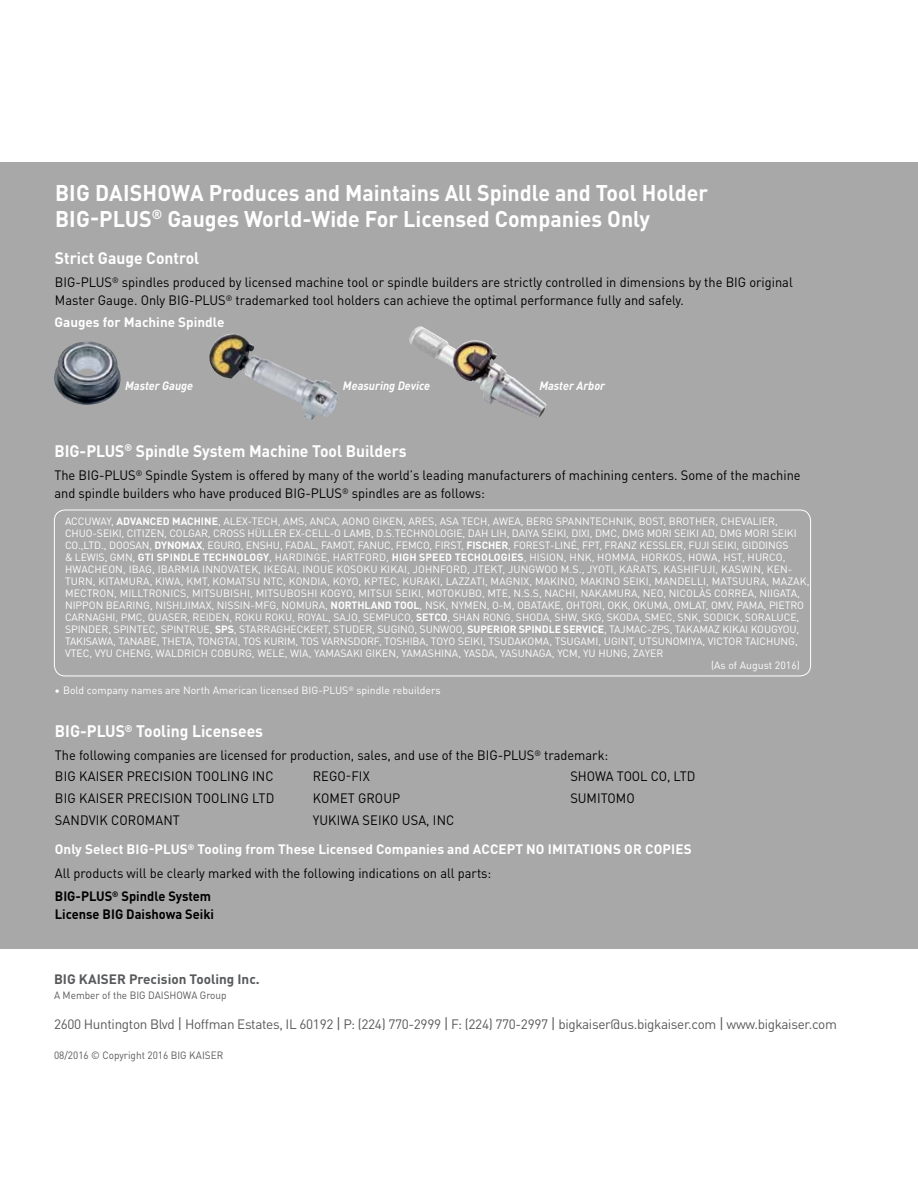
<style>
.page{position:relative;width:918px;height:1188px;background:#fff}
.page>*{position:absolute;margin:0;border:0;box-sizing:border-box;transform-origin:0 0}
.t1{font:700 22.5px/25.5px "DINOT";color:#fff;scale:.95 1}
.t2{font:700 16.5px "DINOT";color:#fff;scale:.95 1}
.t3{font:13.5px/21.6px "DINOT";color:#000;scale:.95 1}
.t4{font:700 13.5px/23.4px "DINOT";color:#fff}
.t5{font:13.5px "DINOT";letter-spacing:-.025em;color:#58595b}
.t6{font:700 13.5px "DINOT";color:#58595b}
.t7{font:700 13.5px "DINOT";color:#000;scale:.95 1}
.t8{font:italic 700 12px "DINOT";color:#fff;scale:.95 1}
.t9{font:10.5px "DINOT";color:#fff}
.t10{font:10.5px "DINOT";color:#58595b;scale:.95 1}
.s1{font-weight:700}
.s2{font-weight:400;color:#000}
.s3{color:#000}
.s4{font-size:15px}
</style>
<div class="page">
<div style="left:0;top:162px;width:918px;height:786px;background:#a9a8a9"></div>
<img style="left:409px;top:326px;width:137px;height:92px">
<img style="left:209px;top:334px;width:130px;height:86px">
<img style="left:54px;top:341px;width:67px;height:64px">
<div style="left:54px;top:510px;width:757px;height:166px;border:1px solid #fff;border-radius:11px"></div>
<h1 class="t1" style="left:55px;top:179px;width:689px">BIG DAISHOWA Produces and Maintains All Spindle and Tool Holder<br>BIG-PLUS<sup>®</sup> Gauges World-Wide For Licensed Companies Only</h1>
<h2 class="t2" style="left:55px;top:245px;width:154px">Strict Gauge Control</h2>
<p class="t3" style="left:55px;top:273px;width:778px;line-height:18px">BIG-PLUS<sup>®</sup> spindles produced by licensed machine tool or spindle builders are strictly controlled in dimensions by the BIG original<br>Master Gauge. Only BIG-PLUS<sup>®</sup> trademarked tool holders can achieve the optimal performance fully and safely.</p>
<p class="t4" style="left:54px;top:310px;width:172px">Gauges for Machine Spindle</p>
<p class="t8" style="left:125px;top:376px;width:73px">Master Gauge</p>
<p class="t8" style="left:343px;top:376px;width:93px">Measuring Device</p>
<p class="t8" style="left:539px;top:376px;width:71px">Master Arbor</p>
<h2 class="t2" style="left:54px;top:438px;width:372px">BIG-PLUS<sup>®</sup> Spindle System Machine Tool Builders</h2>
<p class="t3" style="left:54px;top:465px;width:787px;line-height:18px">The BIG-PLUS<sup>®</sup> Spindle System is offered by many of the world’s leading manufacturers of machining centers. Some of the machine and spindle builders who have produced BIG-PLUS<sup>®</sup> spindles are as follows:</p>
<p class="t9" style="left:65px;top:514px;width:714px">ACCUWAY, <span class="s1">ADVANCED MACHINE</span>, ALEX-TECH, AMS, ANCA, AONO GIKEN, ARES, ASA TECH, AWEA, BERG SPANNTECHNIK, BOST, BROTHER, CHEVALIER,</p>
<p class="t9" style="left:65px;top:526px;width:733px">CHUO-SEIKI, CITIZEN, COLGAR, CROSS HÜLLER EX-CELL-O LAMB, D.S.TECHNOLOGIE, DAH LIH, DAIYA SEIKI, DIXI, DMC, DMG MORI SEIKI AD, DMG MORI SEIKI</p>
<p class="t9" style="left:65px;top:538px;width:725px">CO.,LTD., DOOSAN, <span class="s1">DYNOMAX</span>, EGURO, ENSHU, FADAL, FAMOT, FANUC, FEMCO, FIRST, <span class="s1">FISCHER</span>, FOREST-LINÉ, FPT, FRANZ KESSLER, FUJI SEIKI, GIDDINGS</p>
<p class="t9" style="left:65px;top:550px;width:722px">&amp; LEWIS, GMN, <span class="s1">GTI SPINDLE TECHNOLOGY</span>, HARDINGE, HARTFORD, <span class="s1">HIGH SPEED TECHOLOGIES</span>, HISION, HNK, HOMMA, HORKOS, HOWA, HST, HURCO,</p>
<p class="t9" style="left:65px;top:562px;width:729px">HWACHEON, IBAG, IBARMIA INNOVATEK, IKEGAI, INOUE KOSOKU KIKAI, JOHNFORD, JTEKT, JUNGWOO M.S., JYOTI, KARATS, KASHIFUJI, KASWIN, KEN-</p>
<p class="t9" style="left:65px;top:574px;width:746px">TURN, KITAMURA, KIWA, KMT, KOMATSU NTC, KONDIA, KOYO, KPTEC, KURAKI, LAZZATI, MAGNIX, MAKINO, MAKINO SEIKI, MANDELLI, MATSUURA, MAZAK,</p>
<p class="t9" style="left:65px;top:586px;width:736px">MECTRON, MILLTRONICS, MITSUBISHI, MITSUBOSHI KOGYO, MITSUI SEIKI, MOTOKUBO, MTE, N.S.S, NACHI, NAKAMURA, NEO, NICOLÀS CORREA, NIIGATA,</p>
<p class="t9" style="left:65px;top:598px;width:741px">NIPPON BEARING, NISHIJIMAX, NISSIN-MFG, NOMURA, <span class="s1">NORTHLAND TOOL</span>, NSK, NYMEN, O-M, OBATAKE, OHTORI, OKK, OKUMA, OMLAT, OMV, PAMA, PIETRO</p>
<p class="t9" style="left:65px;top:610px;width:736px">CARNAGHI, PMC, QUASER, REIDEN, ROKU ROKU, ROYAL, SAJO, SEMPUCO, <span class="s1">SETCO</span>, SHAN RONG, SHODA, SHW, SKG, SKODA, SMEC, SNK, SODICK, SORALUCE,</p>
<p class="t9" style="left:65px;top:622px;width:736px">SPINDER, SPINTEC, SPINTRUE, <span class="s1">SPS</span>, STARRAGHECKERT, STUDER, SUGINO, SUNWOO, <span class="s1">SUPERIOR SPINDLE SERVICE</span>, TAJMAC-ZPS, TAKAMAZ KIKAI KOUGYOU,</p>
<p class="t9" style="left:65px;top:634px;width:734px">TAKISAWA, TANABE, THETA, TONGTAI, TOS KURIM, TOS VARNSDORF, TOSHIBA, TOYO SEIKI, TSUDAKOMA, TSUGAMI, UGINT, UTSUNOMIYA, VICTOR TAICHUNG,</p>
<p class="t9" style="left:65px;top:646px;width:600px">VTEC, VYU CHENG, WALDRICH COBURG, WELE, WIA, YAMASAKI GIKEN, YAMASHINA, YASDA, YASUNAGA, YCM, YU HUNG, ZAYER</p>
<p class="t9" style="left:711px;top:658px;width:90px">(As of August 2016)</p>
<p class="t9" style="left:54px;top:682px;width:388px">• Bold company names are North American licensed BIG-PLUS<sup>®</sup> spindle rebuilders</p>
<h2 class="t2" style="left:55px;top:718px;width:221px">BIG-PLUS<sup>®</sup> Tooling Licensees</h2>
<p class="t3" style="left:55px;top:744px;width:584px">The following companies are licensed for production, sales, and use of the BIG-PLUS<sup>®</sup> trademark:<br>BIG KAISER PRECISION TOOLING INC<br>BIG KAISER PRECISION TOOLING LTD<br>SANDVIK COROMANT</p>
<p class="t3" style="left:313px;top:765px;width:151px">REGO-FIX<br>KOMET GROUP<br>YUKIWA SEIKO USA, INC</p>
<p class="t3" style="left:570px;top:765px;width:133px">SHOWA TOOL CO, LTD<br>SUMITOMO</p>
<p class="t4" style="left:55px;top:837px;width:638px">Only Select BIG-PLUS<sup>®</sup> Tooling from These Licensed Companies and ACCEPT NO IMITATIONS OR COPIES<br><span class="s2">All products will be clearly marked with the following indications on all parts:<br></span><span class="s3">BIG-PLUS</span><sup>®</sup> <span class="s3">Spindle System</span></p>
<p class="t7" style="left:55px;top:904px;width:169px">License BIG Daishowa Seiki</p>
<p class="t6" style="left:54px;top:969px;width:207px">BIG KAISER Precision Tooling Inc.</p>
<p class="t10" style="left:54px;top:988px;width:183px">A Member of the BIG DAISHOWA Group</p>
<p class="t5" style="left:54px;top:1014px;width:784px">2600 Huntington Blvd <span class="s4">|</span> Hoffman Estates, IL 60192 <span class="s4">|</span> P: (224) 770-2999 <span class="s4">|</span> F: (224) 770-2997 <span class="s4">|</span> bigkaiser@us.bigkaiser.com <span class="s4">|</span> www.bigkaiser.com</p>
<p class="t10" style="left:54px;top:1048px;width:180px">08/2016 © Copyright 2016 BIG KAISER</p>
</div>
